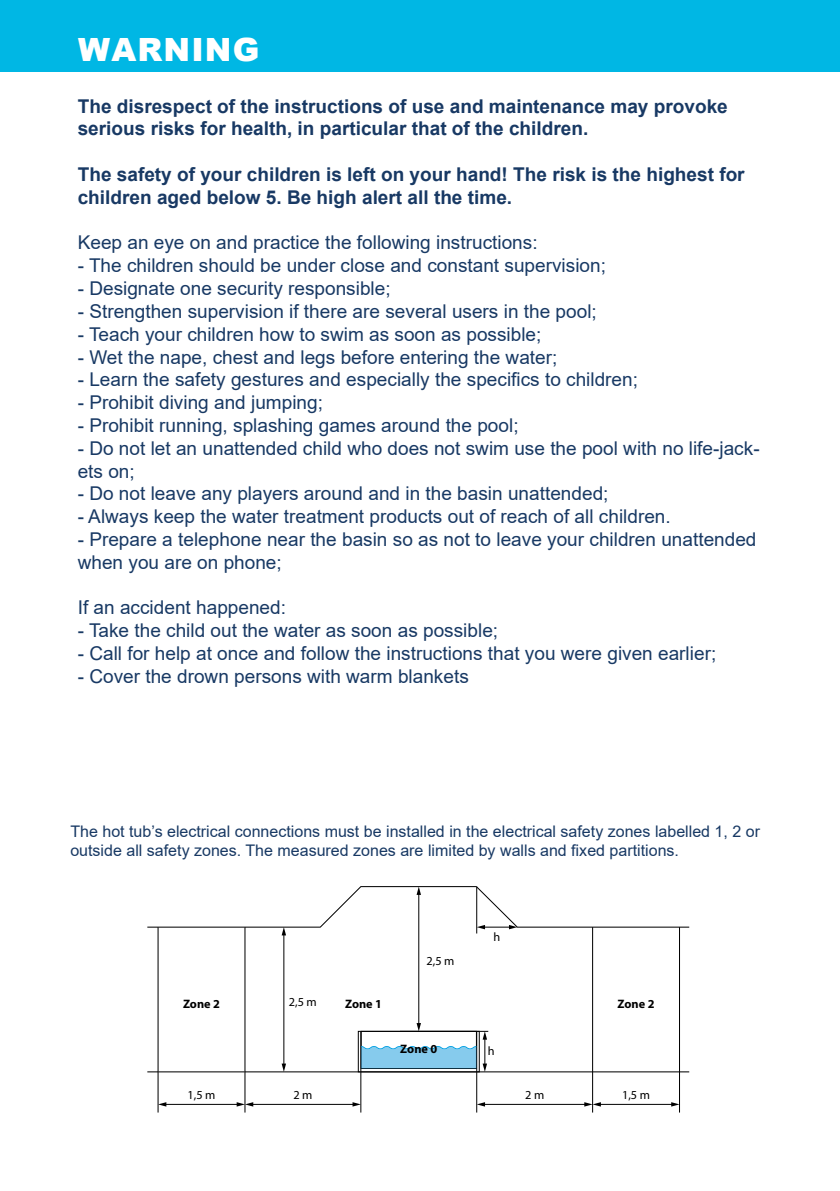
<style>
.page{position:relative;width:840px;height:1191px;background:#fff}
.page>*{position:absolute;margin:0;border:0;box-sizing:border-box;transform-origin:0 0}
.t1{font:900 32px "Arial";letter-spacing:.035em;color:#fff}
.t2{font:19px/22.8px "Arial";color:#183964}
.t3{font:700 19px/22.8px "Arial";color:#183964}
.t4{font:16px/19.2px "Arial";color:#183964}
.t5{font:12.2px "Myriad Pro";color:#000}
.t6{font:700 12.2px "Myriad Pro";color:#000}
</style>
<div class="page">
<div style="left:0;top:0;width:839px;height:72px;background:#00b7e4"></div>
<hr style="left:147px;top:1071px;width:541px;height:1px;background:#000">
<hr style="left:157px;top:927px;width:1px;height:185px;background:#000">
<hr style="left:244px;top:927px;width:1px;height:185px;background:#000">
<hr style="left:360px;top:1031px;width:1px;height:81px;background:#000">
<hr style="left:476px;top:1031px;width:1px;height:81px;background:#000">
<hr style="left:400px;top:1031px;width:88px;height:1px;background:#000">
<hr style="left:591px;top:927px;width:1px;height:185px;background:#000">
<hr style="left:678px;top:927px;width:1px;height:185px;background:#000">
<hr style="left:165px;top:1104px;width:73px;height:1px;background:#000">
<svg style="left:158px;top:1102px;width:8px;height:4px"></svg>
<hr style="left:251px;top:1104px;width:103px;height:1px;background:#000">
<svg style="left:236px;top:1102px;width:17px;height:4px"></svg>
<svg style="left:352px;top:1102px;width:8px;height:4px"></svg>
<hr style="left:283px;top:934px;width:1px;height:131px;background:#000">
<svg style="left:281px;top:1063px;width:5px;height:8px"></svg>
<hr style="left:599px;top:1104px;width:73px;height:1px;background:#000">
<svg style="left:670px;top:1102px;width:9px;height:4px"></svg>
<hr style="left:483px;top:1104px;width:102px;height:1px;background:#000">
<svg style="left:476px;top:1102px;width:8px;height:4px"></svg>
<svg style="left:584px;top:1102px;width:16px;height:4px"></svg>
<hr style="left:418px;top:893px;width:1px;height:131px;background:#000">
<svg style="left:416px;top:1023px;width:5px;height:8px"></svg>
<svg style="left:482px;top:1031px;width:5px;height:40px"></svg>
<svg style="left:147px;top:886px;width:543px;height:49px"></svg>
<div style="left:358px;top:1031px;width:121px;height:41px;border:1px solid #000"></div>
<div style="left:360px;top:1031px;width:116px;height:37px;border:1px solid #000"></div>
<svg style="left:361px;top:1046px;width:115px;height:22px;background:#85cbec"></svg>
<h1 class="t1" style="left:78px;top:26px;width:182px">WARNING</h1>
<p class="t3" style="left:78px;top:95px;width:651px">The disrespect of the instructions of use and maintenance may provoke serious risks for health, in particular that of the children.</p>
<p class="t3" style="left:78px;top:163px;width:668px">The safety of your children is left on your hand! The risk is the highest for children aged below 5. Be high alert all the time.</p>
<p class="t2" style="left:78px;top:231px;width:461px">Keep an eye on and practice the following instructions:</p>
<p class="t2" style="left:78px;top:254px;width:529px">- The children should be under close and constant supervision;</p>
<p class="t2" style="left:78px;top:277px;width:314px">- Designate one security responsible;</p>
<p class="t2" style="left:78px;top:300px;width:520px">- Strengthen supervision if there are several users in the pool;</p>
<p class="t2" style="left:78px;top:322px;width:465px">- Teach your children how to swim as soon as possible;</p>
<p class="t2" style="left:78px;top:345px;width:481px">- Wet the nape, chest and legs before entering the water;</p>
<p class="t2" style="left:78px;top:368px;width:561px">- Learn the safety gestures and especially the specifics to children;</p>
<p class="t2" style="left:78px;top:391px;width:246px">- Prohibit diving and jumping;</p>
<p class="t2" style="left:78px;top:414px;width:442px">- Prohibit running, splashing games around the pool;</p>
<p class="t2" style="left:78px;top:436px;width:683px">- Do not let an unattended child who does not swim use the pool with no life-jack&shy;ets on;</p>
<p class="t2" style="left:78px;top:482px;width:532px">- Do not leave any players around and in the basin unattended;</p>
<p class="t2" style="left:78px;top:505px;width:594px">- Always keep the water treatment products out of reach of all children.</p>
<p class="t2" style="left:78px;top:528px;width:680px">- Prepare a telephone near the basin so as not to leave your children unattended when you are on phone;</p>
<p class="t2" style="left:78px;top:596px;width:210px">If an accident happened:</p>
<p class="t2" style="left:78px;top:619px;width:421px">- Take the child out the water as soon as possible;</p>
<p class="t2" style="left:78px;top:642px;width:639px">- Call for help at once and follow the instructions that you were given earlier;</p>
<p class="t2" style="left:78px;top:664px;width:392px">- Cover the drown persons with warm blankets</p>
<p class="t4" style="left:70px;top:821px;width:690px">The hot tub’s electrical connections must be installed in the electrical safety zones labelled 1, 2 or outside all safety zones. The measured zones are limited by walls and fixed partitions.</p>
<p class="t5" style="left:426px;top:953px;width:29px">2,5 m</p>
<p class="t5" style="left:493px;top:929px;width:8px">h</p>
<p class="t5" style="left:289px;top:994px;width:29px">2,5 m</p>
<p class="t6" style="left:183px;top:995px;width:38px">Zone 2</p>
<p class="t6" style="left:345px;top:995px;width:38px">Zone 1</p>
<p class="t6" style="left:617px;top:995px;width:38px">Zone 2</p>
<p class="t6" style="left:400px;top:1040px;width:38px">Zone 0</p>
<p class="t5" style="left:487px;top:1043px;width:8px">h</p>
<p class="t5" style="left:187px;top:1087px;width:29px">1,5 m</p>
<p class="t5" style="left:293px;top:1087px;width:21px">2 m</p>
<p class="t5" style="left:525px;top:1087px;width:21px">2 m</p>
<p class="t5" style="left:621px;top:1087px;width:29px">1,5 m</p>
</div>
